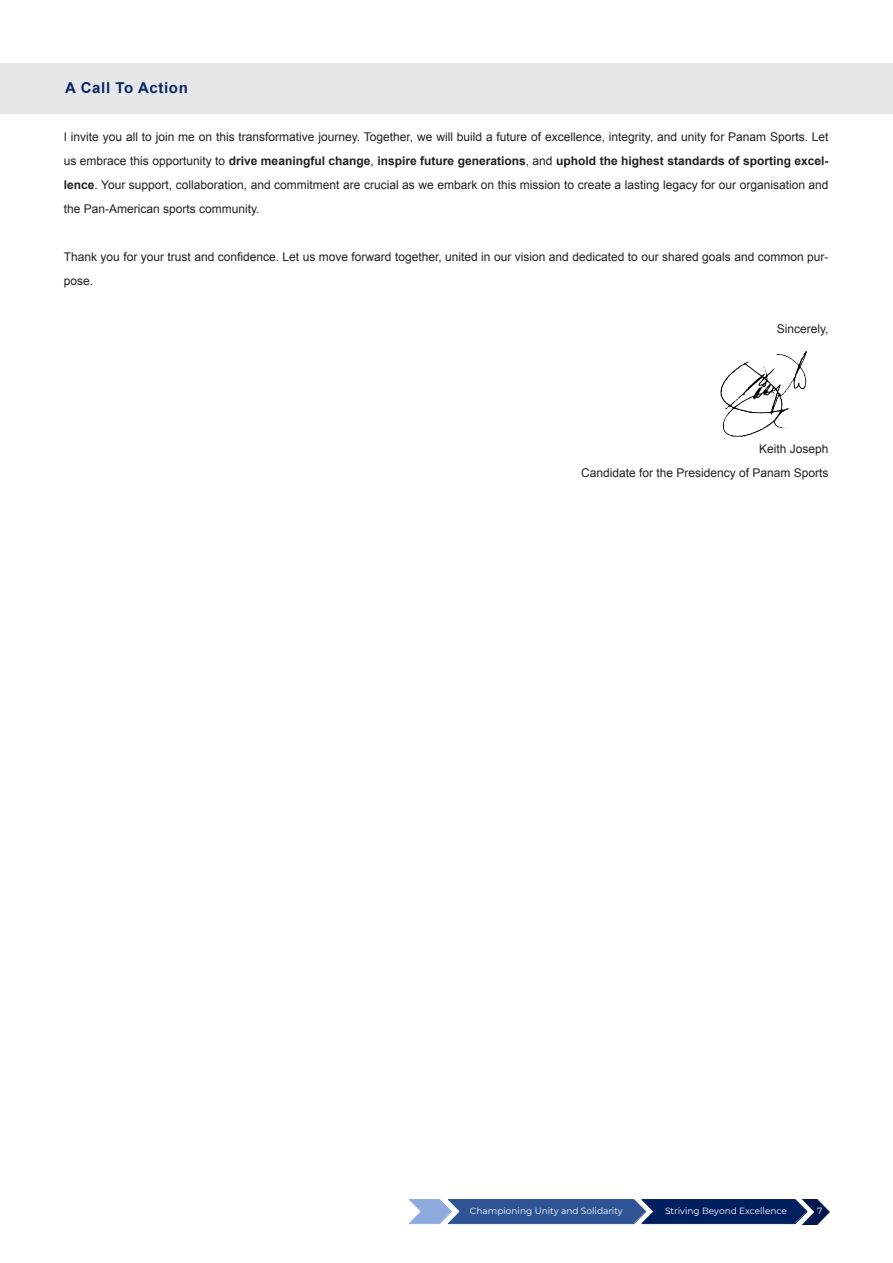
<style>
.page{position:relative;width:893px;height:1263px;background:#fff}
.page>*{position:absolute;margin:0;border:0;box-sizing:border-box;transform-origin:0 0}
.Paragraph_Style_12{font:700 15px "Arial";letter-spacing:.04em;color:#0b2560}
.Paragraph_Style_7{font:12px/24px "Arial";color:#231f20;text-align:justify}
.t1{font:9px "Montserrat";color:#fff}
.s1{font-weight:700}
</style>
<div class="page">
<div style="left:0;top:64px;width:893px;height:50px;background:#e6e7e9"></div>
<img style="left:720px;top:351px;width:87px;height:86px">
<svg style="left:409px;top:1199px;width:393px;height:25px;background:#2f508c"></svg>
<img style="left:802px;top:1199px;width:27px;height:25px">
<p class="Paragraph_Style_12" style="left:65px;top:78px;width:124px">A Call To Action</p>
<p class="Paragraph_Style_7" style="left:64px;top:124px;width:766px">I invite you all to join me on this transformative journey. Together, we will build a future of excellence, integrity, and unity for Panam Sports. Let us embrace this opportunity to <span class="s1">drive meaningful change</span>, <span class="s1">inspire future generations</span>, and <span class="s1">uphold the highest standards of sporting excel&shy;lence</span>. Your support, collaboration, and commitment are crucial as we embark on this mission to create a lasting legacy for our organisation and the Pan-American sports community.</p>
<p class="Paragraph_Style_7" style="left:64px;top:244px;width:766px">Thank you for your trust and confidence. Let us move forward together, united in our vision and dedicated to our shared goals and common pur&shy;pose.</p>
<p class="Paragraph_Style_7" style="left:777px;top:316px;width:53px">Sincerely,</p>
<p class="Paragraph_Style_7" style="left:759px;top:436px;width:71px">Keith Joseph</p>
<p class="Paragraph_Style_7" style="left:581px;top:460px;width:249px">Candidate for the Presidency of Panam Sports</p>
<p class="t1" style="left:470px;top:1204px;width:154px">Championing Unity and Solidarity</p>
<p class="t1" style="left:665px;top:1204px;width:123px">Striving Beyond Excellence</p>
<p class="t1" style="left:817px;top:1204px;width:7px">7</p>
</div>
